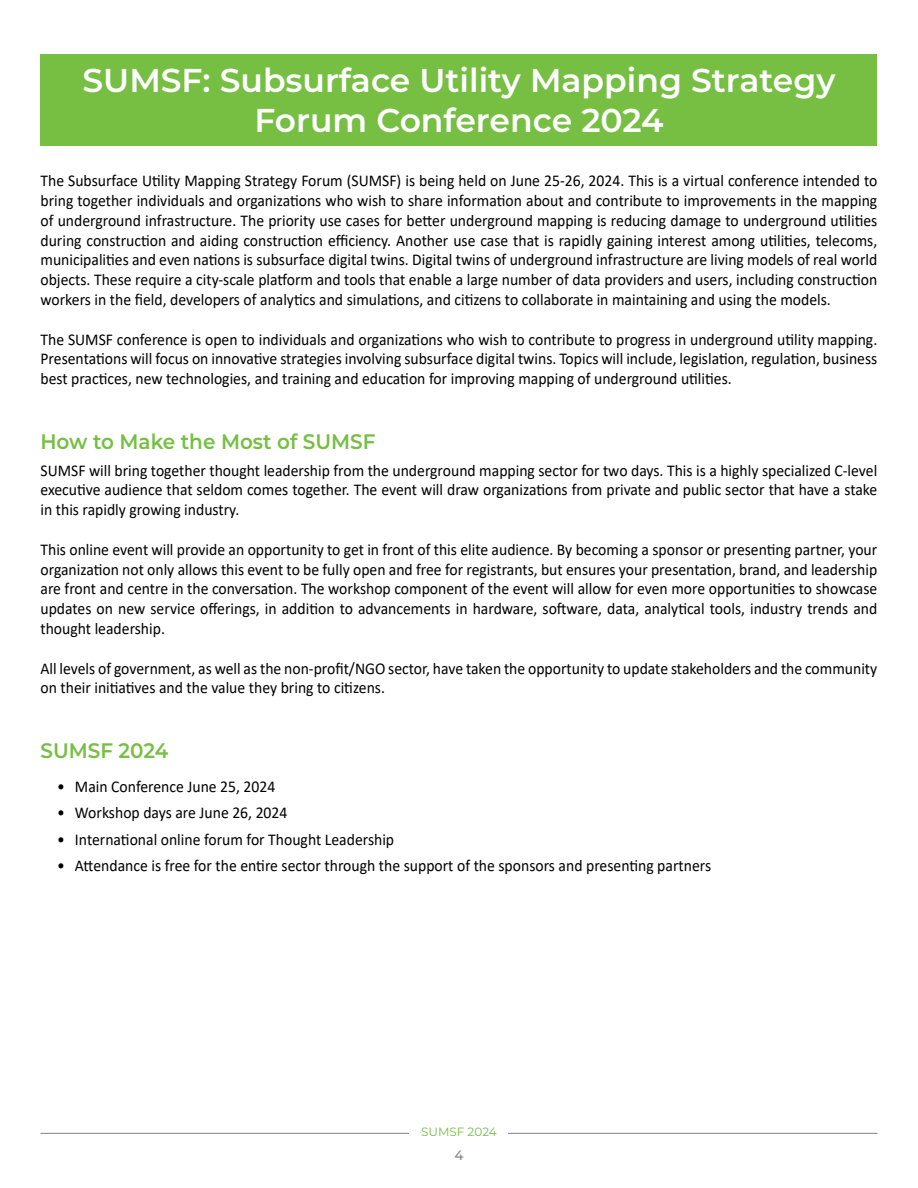
<style>
.page{position:relative;width:918px;height:1188px;background:#fff}
.page>*{position:absolute;margin:0;border:0;box-sizing:border-box;transform-origin:0 0}
.t1{font:600 33px/39.6px "Montserrat";color:#fff;text-align:center}
.t2{font:600 21px "Montserrat";color:#76bf43;scale:.95 1}
.t3{font:16.5px/19.8px "Calibri";color:#000;text-align:justify;scale:.95 1}
.t4{font:500 13.5px "Montserrat";color:#808285}
.t5{font:12px "Montserrat";color:#76bf43}
</style>
<div class="page">
<hr style="left:40px;top:1133px;width:838px;height:1px;background:#808285">
<div style="left:410px;top:1125px;width:98px;height:20px;background:#fff"></div>
<div style="left:40px;top:54px;width:838px;height:92px;background:#76bf43"></div>
<h1 class="t1" style="left:83px;top:59px;width:754px">SUMSF: Subsurface Utility Mapping Strategy<br>Forum Conference 2024</h1>
<p class="t3" style="left:40px;top:170px;width:882px">The Subsurface Utility Mapping Strategy Forum (SUMSF) is being held on June 25-26, 2024. This is a virtual conference intended to bring together individuals and organizations who wish to share information about and contribute to improvements in the mapping of underground infrastructure. The priority use cases for better underground mapping is reducing damage to underground utilities during construction and aiding construction efficiency. Another use case that is rapidly gaining interest among utilities, telecoms, municipalities and even nations is subsurface digital twins. Digital twins of underground infrastructure are living models of real world objects. These require a city-scale platform and tools that enable a large number of data providers and users, including construction workers in the field, developers of analytics and simulations, and citizens to collaborate in maintaining and using the models.</p>
<p class="t3" style="left:40px;top:329px;width:882px">The SUMSF conference is open to individuals and organizations who wish to contribute to progress in underground utility mapping.<br>Presentations will focus on innovative strategies involving subsurface digital twins. Topics will include, legislation, regulation, business best practices, new technologies, and training and education for improving mapping of underground utilities.</p>
<p class="t2" style="left:40px;top:427px;width:354px">How to Make the Most of SUMSF</p>
<p class="t3" style="left:40px;top:460px;width:882px">SUMSF will bring together thought leadership from the underground mapping sector for two days. This is a highly specialized C-level executive audience that seldom comes together. The event will draw organizations from private and public sector that have a stake in this rapidly growing industry.</p>
<p class="t3" style="left:40px;top:539px;width:882px">This online event will provide an opportunity to get in front of this elite audience. By becoming a sponsor or presenting partner, your organization not only allows this event to be fully open and free for registrants, but ensures your presentation, brand, and leadership are front and centre in the conversation. The workshop component of the event will allow for even more opportunities to showcase updates on new service offerings, in addition to advancements in hardware, software, data, analytical tools, industry trends and thought leadership.</p>
<p class="t3" style="left:40px;top:658px;width:882px">All levels of government, as well as the non-profit/NGO sector, have taken the opportunity to update stakeholders and the community on their initiatives and the value they bring to citizens.</p>
<p class="t2" style="left:40px;top:736px;width:136px">SUMSF 2024</p>
<p class="t3" style="left:57px;top:776px;width:231px">• Main Conference June 25, 2024</p>
<p class="t3" style="left:57px;top:802px;width:244px">• Workshop days are June 26, 2024</p>
<p class="t3" style="left:57px;top:829px;width:356px">• International online forum for Thought Leadership</p>
<p class="t3" style="left:57px;top:855px;width:690px">• Attendance is free for the entire sector through the support of the sponsors and presenting partners</p>
<p class="t5" style="left:421px;top:1124px;width:77px">SUMSF 2024</p>
<p class="t4" style="left:454px;top:1146px;width:11px">4</p>
</div>
